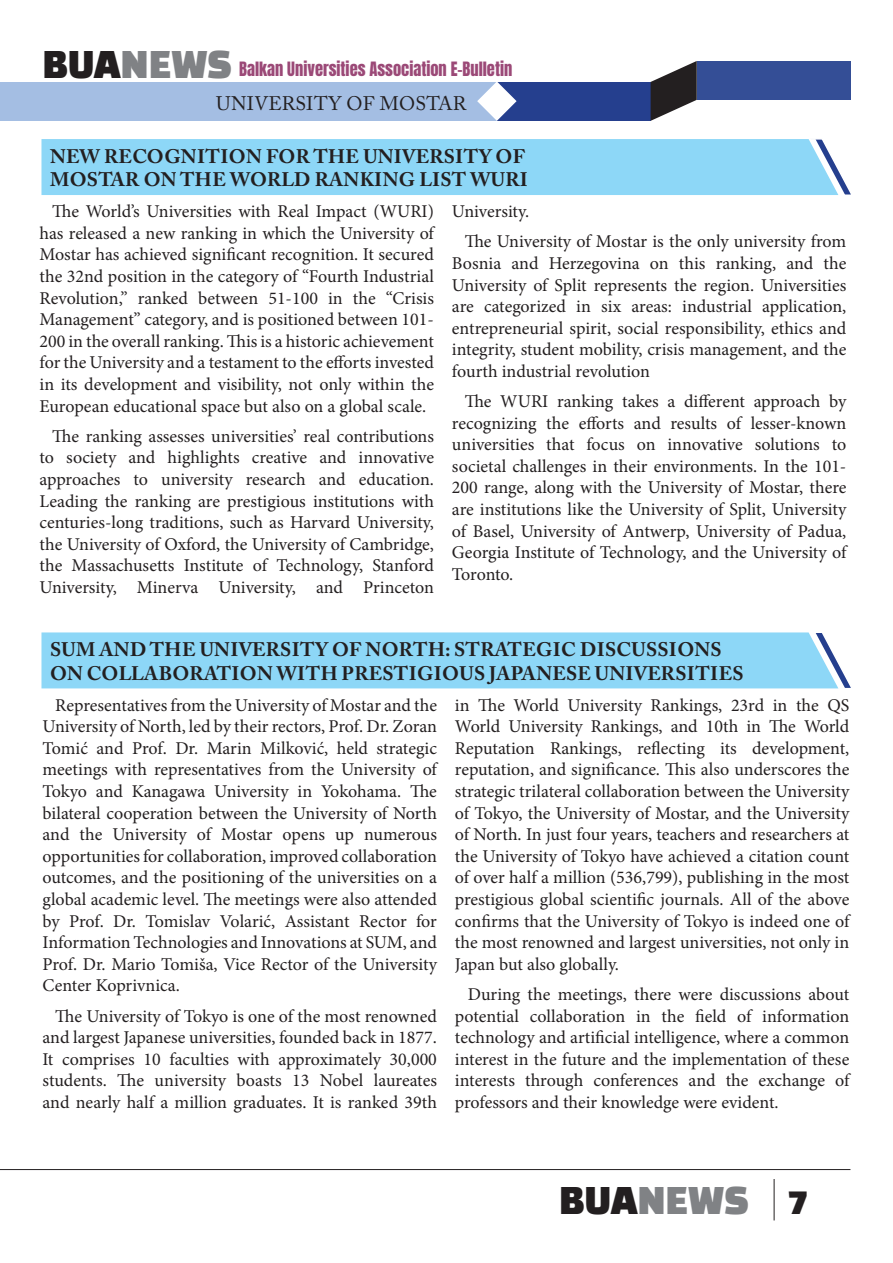
<style>
.page{position:relative;width:893px;height:1263px;background:#fff}
.page>*{position:absolute;margin:0;border:0;box-sizing:border-box;transform-origin:0 0}
.t1{font:36px "Black Han Sans";color:#231f20}
.t2{font:700 19.5px/23.4px "Adobe Caslon Pro";letter-spacing:.015em;color:#231f20}
.t3{font:19.5px "Adobe Caslon Pro";letter-spacing:.015em;color:#231f20}
.t4{font:18px/21.6px "Minion Pro";letter-spacing:-.005em;color:#231f20;text-align:justify}
.t5{font:16.5px "Anton";color:#9b4977}
.s1{font-family:"Black Han Sans";font-size:36px;color:#231f20}
.s2{font-family:"Black Han Sans";font-size:36px;color:#808285}
.s3{color:#808285}
</style>
<div class="page">
<div style="left:697px;top:61px;width:153px;height:39px;background:#344e96"></div>
<div style="left:497px;top:82px;width:154px;height:39px;background:#253f8e"></div>
<div style="left:0;top:82px;width:497px;height:39px;background:#a4bee3"></div>
<svg style="left:651px;top:61px;width:46px;height:60px"></svg>
<svg style="left:477px;top:82px;width:40px;height:39px"></svg>
<hr style="left:774px;top:1179px;width:1px;height:41px;background:#231f20">
<hr style="left:0;top:1169px;width:850px;height:1px;background:#231f20">
<div style="left:41px;top:139px;width:810px;height:56px;background:#8dd7f7"></div>
<div style="left:41px;top:632px;width:810px;height:57px;background:#8dd7f7"></div>
<p class="t5" style="left:43px;top:61px;width:471px"><span class="s1">BUA</span><span class="s2">NEWS</span> Balkan Universities Association E-Bulletin</p>
<p class="t3" style="left:216px;top:92px;width:252px">UNIVERSITY OF MOSTAR</p>
<p class="t2" style="left:50px;top:144px;width:479px">NEW RECOGNITION FOR THE UNIVERSITY OF<br>MOSTAR ON THE WORLD RANKING LIST WURI</p>
<p class="t4" style="left:40px;top:201px;width:396px;text-indent:13px">The World’s Universities with Real Impact (WURI) has released a new ranking in which the University of Mostar has achieved significant recognition. It secured the 32nd position in the category of “Fourth Industrial Revolution,” ranked between 51-100 in the “Crisis Management” category, and is positioned between 101- 200 in the overall ranking. This is a historic achievement for the University and a testament to the efforts invested in its development and visibility, not only within the European educational space but also on a global scale.</p>
<p class="t4" style="left:40px;top:425px;width:396px;text-indent:13px">The ranking assesses universities’ real contributions to society and highlights creative and innovative approaches to university research and education.<br>Leading the ranking are prestigious institutions with centuries-long traditions, such as Harvard University, the University of Oxford, the University of Cambridge, the Massachusetts Institute of Technology, Stanford University, Minerva University, and Princeton</p>
<p class="t4" style="left:465px;top:196px;width:383px;line-height:30.2px;text-indent:-13px">University.<br>The University of Mostar is the only university from</p>
<p class="t4" style="left:452px;top:252px;width:396px">Bosnia and Herzegovina on this ranking, and the University of Split represents the region. Universities are categorized in six areas: industrial application, entrepreneurial spirit, social responsibility, ethics and integrity, student mobility, crisis management, and the fourth industrial revolution</p>
<p class="t4" style="left:452px;top:391px;width:396px;text-indent:13px">The WURI ranking takes a different approach by recognizing the efforts and results of lesser-known universities that focus on innovative solutions to societal challenges in their environments. In the 101- 200 range, along with the University of Mostar, there are institutions like the University of Split, University of Basel, University of Antwerp, University of Padua, Georgia Institute of Technology, and the University of Toronto.</p>
<p class="t2" style="left:50px;top:638px;width:695px">SUM AND THE UNIVERSITY OF NORTH: STRATEGIC DISCUSSIONS<br>ON COLLABORATION WITH PRESTIGIOUS JAPANESE UNIVERSITIES</p>
<p class="t4" style="left:43px;top:694px;width:396px;text-indent:13px">Representatives from the University of Mostar and the University of North, led by their rectors, Prof. Dr. Zoran Tomić and Prof. Dr. Marin Milković, held strategic meetings with representatives from the University of Tokyo and Kanagawa University in Yokohama. The bilateral cooperation between the University of North and the University of Mostar opens up numerous opportunities for collaboration, improved collaboration outcomes, and the positioning of the universities on a global academic level. The meetings were also attended by Prof. Dr. Tomislav Volarić, Assistant Rector for Information Technologies and Innovations at SUM, and Prof. Dr. Mario Tomiša, Vice Rector of the University Center Koprivnica.</p>
<p class="t4" style="left:43px;top:1005px;width:396px;text-indent:13px">The University of Tokyo is one of the most renowned and largest Japanese universities, founded back in 1877.<br>It comprises 10 faculties with approximately 30,000 students. The university boasts 13 Nobel laureates and nearly half a million graduates. It is ranked 39th</p>
<p class="t4" style="left:455px;top:694px;width:396px">in The World University Rankings, 23rd in the QS World University Rankings, and 10th in The World Reputation Rankings, reflecting its development, reputation, and significance. This also underscores the strategic trilateral collaboration between the University of Tokyo, the University of Mostar, and the University of North. In just four years, teachers and researchers at the University of Tokyo have achieved a citation count of over half a million (536,799), publishing in the most prestigious global scientific journals. All of the above confirms that the University of Tokyo is indeed one of the most renowned and largest universities, not only in Japan but also globally.</p>
<p class="t4" style="left:455px;top:983px;width:396px;text-indent:13px">During the meetings, there were discussions about potential collaboration in the field of information technology and artificial intelligence, where a common interest in the future and the implementation of these interests through conferences and the exchange of professors and their knowledge were evident.</p>
<h1 class="t1" style="left:559px;top:1184px;width:251px">BUA<span class="s3">NEWS</span> 7</h1>
</div>
